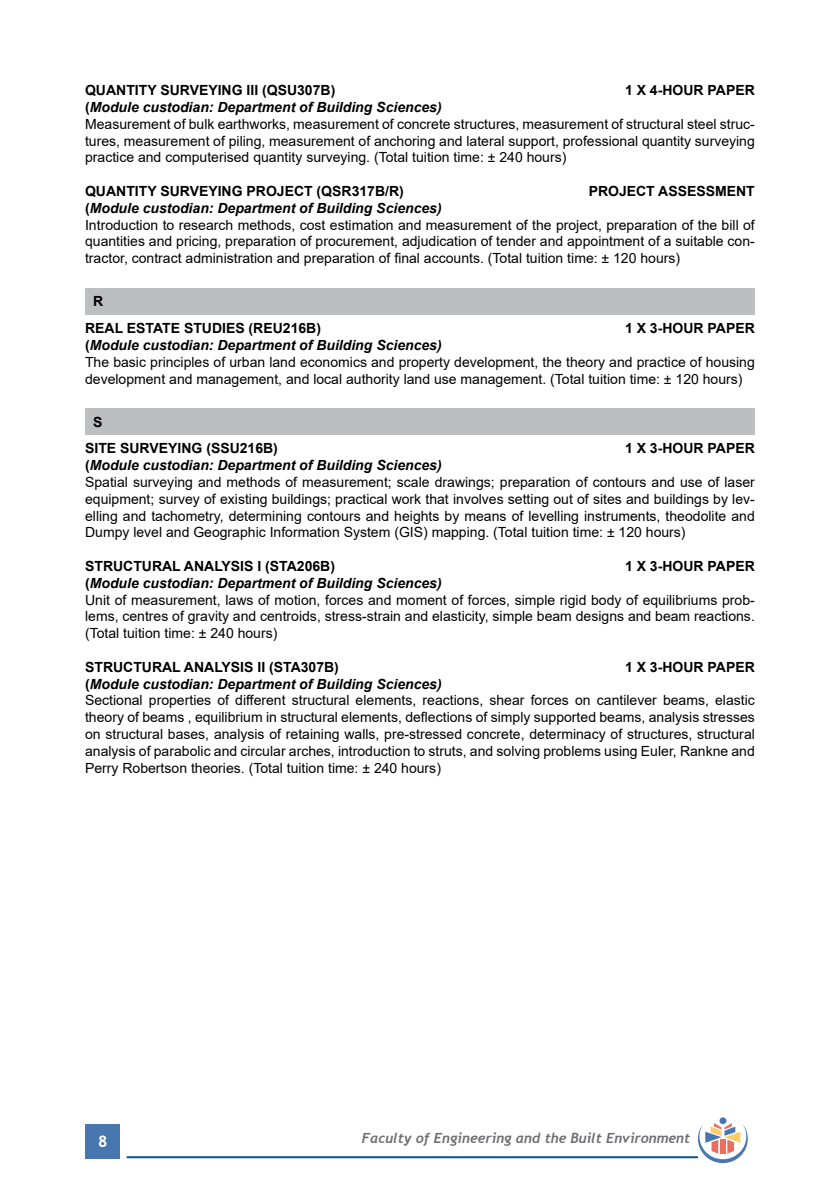
<style>
.page{position:relative;width:840px;height:1191px;background:#fff}
.page>*{position:absolute;margin:0;border:0;box-sizing:border-box;transform-origin:0 0}
.t1{font:700 16px "Trebuchet MS";color:#fff}
.t2{font:14px/16.8px "Arial";color:#000}
.t3{font:700 14px/26.8px "Arial";color:#000}
.t4{font:italic 700 14px "Trebuchet";color:#6d6e71}
.s1{font-weight:700}
.s2{font-weight:700;font-style:italic}
</style>
<div class="page">
<div style="left:86px;top:1124px;width:34px;height:34px;background:#4777ae"></div>
<hr style="left:126px;top:1156px;width:571px;height:2px;background:#005596">
<div style="left:719px;top:1117px;width:7px;height:7px;background:#4777ae;border-radius:50%"></div>
<svg style="left:697px;top:1123px;width:50px;height:40px"></svg>
<div style="left:85px;top:288px;width:669px;height:26px;background:#bcbec0"></div>
<div style="left:85px;top:408px;width:669px;height:26px;background:#bcbec0"></div>
<p class="t3" style="left:85px;top:77px;width:251px">QUANTITY SURVEYING III (QSU307B)</p>
<p class="t3" style="left:624px;top:77px;width:131px">1 X 4-HOUR PAPER</p>
<p class="t2" style="left:85px;top:99px;width:671px"><span class="s1">(</span><span class="s2">Module custodian: Department of Building Sciences)<br></span>Measurement of bulk earthworks, measurement of concrete structures, measurement of structural steel struc&shy;tures, measurement of piling, measurement of anchoring and lateral support, professional quantity surveying practice and computerised quantity surveying. (Total tuition time: ± 240 hours)</p>
<p class="t3" style="left:85px;top:178px;width:320px">QUANTITY SURVEYING PROJECT (QSR317B/R)</p>
<p class="t3" style="left:588px;top:178px;width:167px">PROJECT ASSESSMENT</p>
<p class="t2" style="left:85px;top:199px;width:671px"><span class="s1">(</span><span class="s2">Module custodian: Department of Building Sciences)<br></span>Introduction to research methods, cost estimation and measurement of the project, preparation of the bill of quantities and pricing, preparation of procurement, adjudication of tender and appointment of a suitable con&shy;tractor, contract administration and preparation of final accounts. (Total tuition time: ± 120 hours)</p>
<p class="t3" style="left:85px;top:288px;width:237px;text-indent:8px">R<br>REAL ESTATE STUDIES (REU216B)</p>
<p class="t3" style="left:624px;top:315px;width:131px">1 X 3-HOUR PAPER</p>
<p class="t2" style="left:85px;top:336px;width:671px"><span class="s1">(</span><span class="s2">Module custodian: Department of Building Sciences)<br></span>The basic principles of urban land economics and property development, the theory and practice of housing development and management, and local authority land use management. (Total tuition time: ± 120 hours)</p>
<p class="t3" style="left:85px;top:408px;width:194px;text-indent:8px">S<br>SITE SURVEYING (SSU216B)</p>
<p class="t3" style="left:624px;top:435px;width:131px">1 X 3-HOUR PAPER</p>
<p class="t2" style="left:85px;top:457px;width:671px"><span class="s1">(</span><span class="s2">Module custodian: Department of Building Sciences)<br></span>Spatial surveying and methods of measurement; scale drawings; preparation of contours and use of laser equipment; survey of existing buildings; practical work that involves setting out of sites and buildings by lev&shy;elling and tachometry, determining contours and heights by means of levelling instruments, theodolite and Dumpy level and Geographic Information System (GIS) mapping. (Total tuition time: ± 120 hours)</p>
<p class="t3" style="left:85px;top:553px;width:251px">STRUCTURAL ANALYSIS I (STA206B)</p>
<p class="t3" style="left:624px;top:553px;width:131px">1 X 3-HOUR PAPER</p>
<p class="t2" style="left:85px;top:574px;width:671px"><span class="s1">(</span><span class="s2">Module custodian: Department of Building Sciences)<br></span>Unit of measurement, laws of motion, forces and moment of forces, simple rigid body of equilibriums prob&shy;lems, centres of gravity and centroids, stress-strain and elasticity, simple beam designs and beam reactions. (Total tuition time: ± 240 hours)</p>
<p class="t3" style="left:85px;top:653px;width:255px">STRUCTURAL ANALYSIS II (STA307B)</p>
<p class="t3" style="left:624px;top:653px;width:131px">1 X 3-HOUR PAPER</p>
<p class="t2" style="left:85px;top:675px;width:671px"><span class="s1">(</span><span class="s2">Module custodian: Department of Building Sciences)<br></span>Sectional properties of different structural elements, reactions, shear forces on cantilever beams, elastic theory of beams , equilibrium in structural elements, deflections of simply supported beams, analysis stresses on structural bases, analysis of retaining walls, pre-stressed concrete, determinacy of structures, structural analysis of parabolic and circular arches, introduction to struts, and solving problems using Euler, Rankne and Perry Robertson theories. (Total tuition time: ± 240 hours)</p>
<p class="t1" style="left:98px;top:1131px;width:11px">8</p>
<p class="t4" style="left:362px;top:1129px;width:329px">Faculty of Engineering and the Built Environment</p>
</div>
